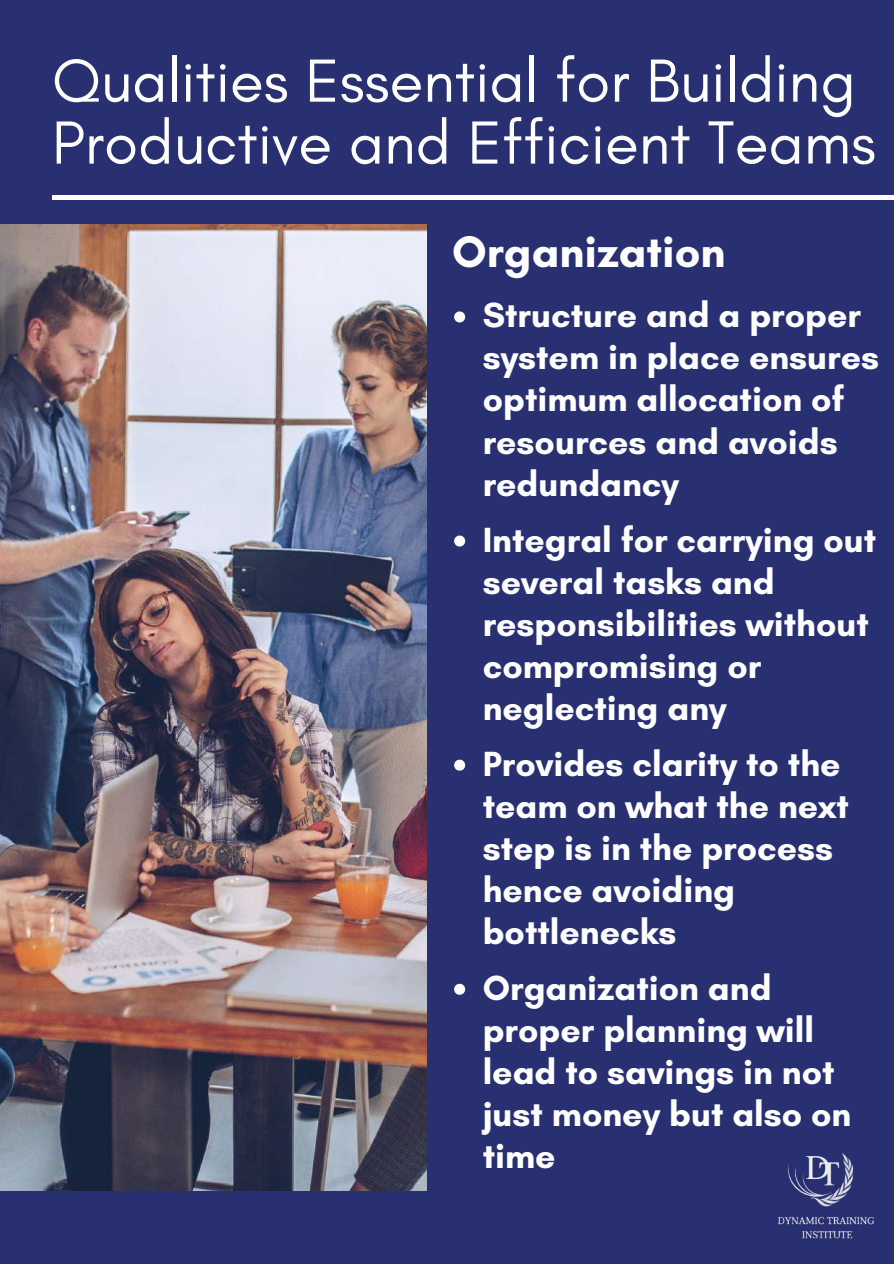
<style>
.page{position:relative;width:894px;height:1264px;background:#fff}
.page>*{position:absolute;margin:0;border:0;box-sizing:border-box;transform-origin:0 0}
.t1{font:61.95px/61.9px "Glacial Indifference";color:#fff}
.t2{font:700 45px "Glacial Indifference";color:#fff}
.t3{font:700 35.55px/42px "Glacial Indifference";color:#fff}
</style>
<div class="page">
<div style="left:0;top:0;width:893px;height:1263px;background:#293072"></div>
<hr style="left:52px;top:196px;width:841px;height:3px;background:#fff">
<svg style="left:454px;top:311px;width:11px;height:11px"></svg>
<svg style="left:454px;top:535px;width:11px;height:11px"></svg>
<svg style="left:454px;top:759px;width:11px;height:11px"></svg>
<svg style="left:454px;top:983px;width:11px;height:11px"></svg>
<img style="left:0;top:225px;width:426px;height:965px">
<img style="left:778px;top:1153px;width:96px;height:86px">
<h1 class="t1" style="left:52px;top:49px;width:825px">Qualities Essential for Building<br>Productive and Efficient Teams</h1>
<p class="t2" style="left:452px;top:225px;width:275px">Organization</p>
<p class="t3" style="left:482px;top:294px;width:398px">Structure and a proper system in place ensures optimum allocation of resources and avoids redundancy</p>
<p class="t3" style="left:482px;top:518px;width:395px">Integral for carrying out several tasks and responsibilities without compromising or neglecting any</p>
<p class="t3" style="left:482px;top:742px;width:367px">Provides clarity to the team on what the next step is in the process hence avoiding bottlenecks</p>
<p class="t3" style="left:482px;top:966px;width:370px">Organization and proper planning will lead to savings in not just money but also on time</p>
</div>
